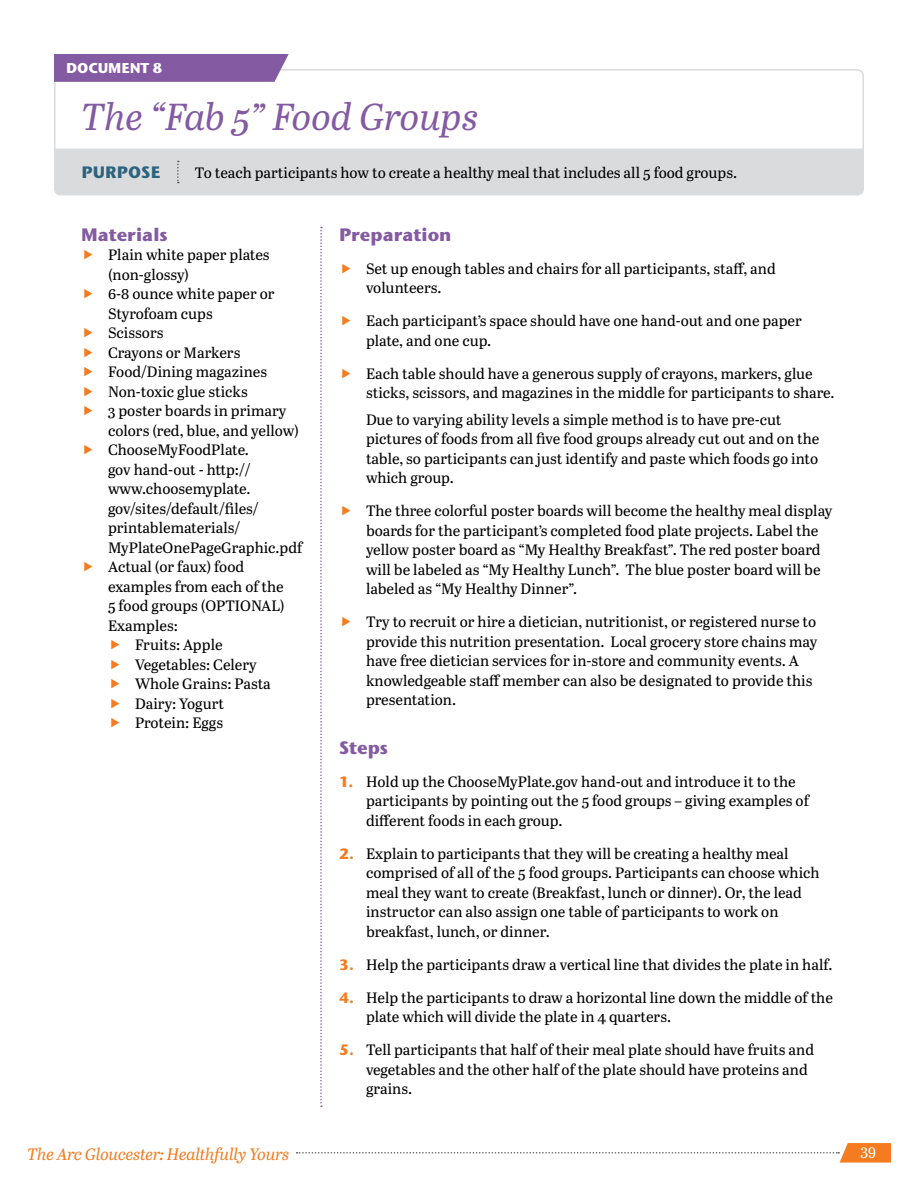
<style>
.page{position:relative;width:918px;height:1188px;background:#fff}
.page>*{position:absolute;margin:0;border:0;box-sizing:border-box;transform-origin:0 0}
.t1{font:italic 37.5px "Abril Text";color:#845aa2}
.t2{font:700 18px "Stone Sans ITC Std";color:#845aa2}
.t3{font:italic 16.5px "Abril Text";letter-spacing:-.02em;color:#f47b20}
.t4{font:700 16.5px "Stone Sans ITC Std";color:#2d637f}
.t5{font:15px/19.5px "Abril Text";color:#000}
.t6{font:15px "Abril Text";color:#fff}
.t7{font:700 14.25px "Stone Sans ITC Std";letter-spacing:-.01em;color:#fff}
.s1{font-family:"Stone Sans ITC Std";font-weight:700;color:#f47b20}
</style>
<div class="page">
<svg style="left:297px;top:1143px;width:594px;height:20px"></svg>
<div style="left:54px;top:69px;width:810px;height:95px;border:2px solid #dadbdc;border-radius:6px"></div>
<div style="left:54px;top:54px;width:235px;height:28px;background:#845aa2"></div>
<div style="left:54px;top:148px;width:810px;height:47px;background:#dadbdc"></div>
<svg style="left:320px;top:227px;width:2px;height:880px"></svg>
<p class="t7" style="left:66px;top:59px;width:98px">DOCUMENT 8</p>
<h1 class="t1" style="left:81px;top:90px;width:399px">The “Fab 5” Food Groups</h1>
<p class="t4" style="left:82px;top:162px;width:80px">PURPOSE</p>
<p class="t5" style="left:195px;top:162px;width:544px">To teach participants how to create a healthy meal that includes all 5 food groups.</p>
<p class="t2" style="left:81px;top:223px;width:88px">Materials</p>
<p class="t5" style="left:108px;top:245px;width:163px">Plain white paper plates</p>
<p class="t5" style="left:108px;top:264px;width:82px">(non-glossy)</p>
<p class="t5" style="left:108px;top:284px;width:168px">6-8 ounce white paper or</p>
<p class="t5" style="left:108px;top:303px;width:106px">Styrofoam cups</p>
<p class="t5" style="left:108px;top:323px;width:57px">Scissors</p>
<p class="t5" style="left:108px;top:342px;width:134px">Crayons or Markers</p>
<p class="t5" style="left:108px;top:362px;width:161px">Food/Dining magazines</p>
<p class="t5" style="left:108px;top:381px;width:141px">Non-toxic glue sticks</p>
<p class="t5" style="left:108px;top:401px;width:180px">3 poster boards in primary</p>
<p class="t5" style="left:108px;top:420px;width:192px">colors (red, blue, and yellow)</p>
<p class="t5" style="left:108px;top:440px;width:142px">ChooseMyFoodPlate.</p>
<p class="t5" style="left:108px;top:459px;width:144px">gov hand-out - http://</p>
<p class="t5" style="left:108px;top:479px;width:144px">www.choosemyplate.</p>
<p class="t5" style="left:108px;top:498px;width:152px">gov/sites/default/files/</p>
<p class="t5" style="left:108px;top:518px;width:134px">printablematerials/</p>
<p class="t5" style="left:108px;top:537px;width:196px">MyPlateOnePageGraphic.pdf</p>
<p class="t5" style="left:108px;top:557px;width:138px">Actual (or faux) food</p>
<p class="t5" style="left:108px;top:576px;width:177px">examples from each of the</p>
<p class="t5" style="left:108px;top:596px;width:178px">5 food groups (OPTIONAL)</p>
<p class="t5" style="left:108px;top:615px;width:71px">Examples:</p>
<p class="t5" style="left:135px;top:635px;width:89px">Fruits: Apple</p>
<p class="t5" style="left:135px;top:654px;width:123px">Vegetables: Celery</p>
<p class="t5" style="left:135px;top:674px;width:137px">Whole Grains: Pasta</p>
<p class="t5" style="left:135px;top:693px;width:91px">Dairy: Yogurt</p>
<p class="t5" style="left:135px;top:713px;width:90px">Protein: Eggs</p>
<p class="t2" style="left:339px;top:223px;width:114px">Preparation</p>
<p class="t5" style="left:366px;top:258px;width:411px">Set up enough tables and chairs for all participants, staff, and volunteers.</p>
<p class="t5" style="left:366px;top:311px;width:437px">Each participant’s space should have one hand-out and one paper plate, and one cup.</p>
<p class="t5" style="left:366px;top:363px;width:470px">Each table should have a generous supply of crayons, markers, glue sticks, scissors, and magazines in the middle for participants to share.</p>
<p class="t5" style="left:366px;top:409px;width:455px">Due to varying ability levels a simple method is to have pre-cut pictures of foods from all five food groups already cut out and on the table, so participants can just identify and paste which foods go into which group.</p>
<p class="t5" style="left:366px;top:500px;width:468px">The three colorful poster boards will become the healthy meal display boards for the participant’s completed food plate projects. Label the yellow poster board as “My Healthy Breakfast”. The red poster board will be labeled as “My Healthy Lunch”. The blue poster board will be labeled as “My Healthy Dinner”.</p>
<p class="t5" style="left:366px;top:611px;width:453px">Try to recruit or hire a dietician, nutritionist, or registered nurse to provide this nutrition presentation. Local grocery store chains may have free dietician services for in-store and community events. A knowledgeable staff member can also be designated to provide this presentation.</p>
<p class="t2" style="left:339px;top:736px;width:51px">Steps</p>
<p class="t5" style="left:366px;top:771px;width:444px;text-indent:-27px"><span class="s1">1.</span> Hold up the ChooseMyPlate.gov hand-out and introduce it to the participants by pointing out the 5 food groups – giving examples of different foods in each group.</p>
<p class="t5" style="left:366px;top:843px;width:455px;text-indent:-27px"><span class="s1">2.</span> Explain to participants that they will be creating a healthy meal comprised of all of the 5 food groups. Participants can choose which meal they want to create (Breakfast, lunch or dinner). Or, the lead instructor can also assign one table of participants to work on breakfast, lunch, or dinner.</p>
<p class="t5" style="left:339px;top:954px;width:495px"><span class="s1">3.</span> Help the participants draw a vertical line that divides the plate in half.</p>
<p class="t5" style="left:366px;top:987px;width:468px;text-indent:-27px"><span class="s1">4.</span> Help the participants to draw a horizontal line down the middle of the plate which will divide the plate in 4 quarters.</p>
<p class="t5" style="left:366px;top:1039px;width:450px;text-indent:-27px"><span class="s1">5.</span> Tell participants that half of their meal plate should have fruits and vegetables and the other half of the plate should have proteins and grains.</p>
<p class="t3" style="left:27px;top:1143px;width:264px">The Arc Gloucester: Healthfully Yours</p>
<p class="t6" style="left:860px;top:1142px;width:17px">39</p>
</div>
